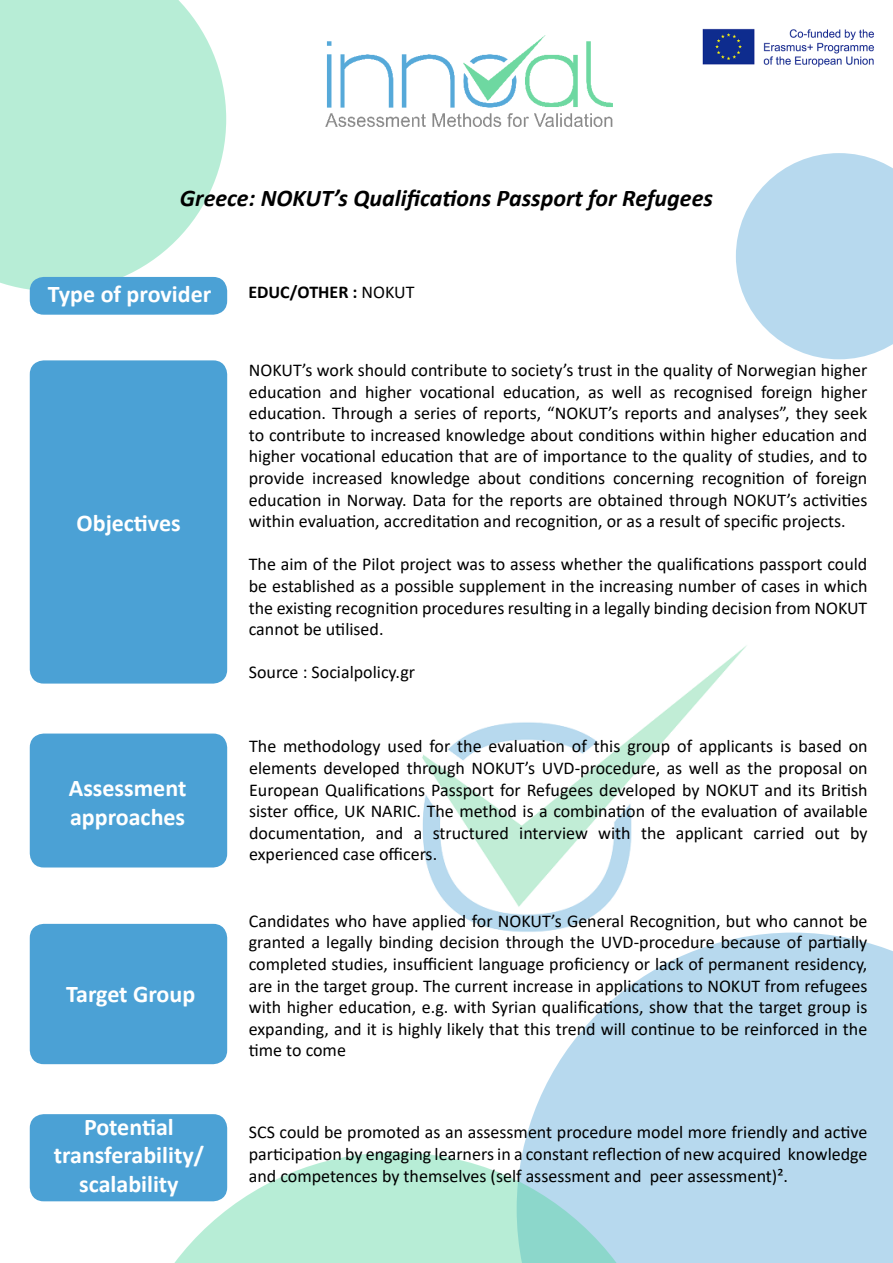
<style>
.page{position:relative;width:893px;height:1263px;background:#fff}
.page>*{position:absolute;margin:0;border:0;box-sizing:border-box;transform-origin:0 0}
.t1{font:700 24px/28.8px "Calibri";color:#fff}
.t2{font:italic 700 24px "Calibri";color:#000}
.t3{font:18px/21.6px "Calibri";color:#000;text-align:justify}
.t4{font:700 18px "Calibri";color:#000}
.s1{font-weight:400}
</style>
<div class="page">
<svg style="left:0;top:0;width:226px;height:291px;fill:#b7edd6"></svg>
<svg style="left:736px;top:153px;width:157px;height:206px"></svg>
<svg style="left:522px;top:932px;width:371px;height:331px;fill:#b7d9ee"></svg>
<svg style="left:119px;top:1152px;width:553px;height:111px;fill:#b7edd6"></svg>
<img style="left:422px;top:645px;width:327px;height:304px">
<img style="left:325px;top:35px;width:288px;height:92px">
<div style="left:30px;top:277px;width:197px;height:38px;background:#4ba1d5;border-radius:14px"></div>
<div style="left:30px;top:360px;width:197px;height:324px;background:#4ba1d5;border-radius:14px"></div>
<img style="left:702px;top:28px;width:172px;height:39px">
<div style="left:30px;top:733px;width:197px;height:134px;background:#4ba1d5;border-radius:14px"></div>
<div style="left:30px;top:924px;width:197px;height:140px;background:#4ba1d5;border-radius:14px"></div>
<div style="left:30px;top:1114px;width:197px;height:87px;background:#4ba1d5;border-radius:14px"></div>
<h1 class="t2" style="left:180px;top:181px;width:535px">Greece: NOKUT’s Qualifications Passport for Refugees</h1>
<h1 class="t1" style="left:48px;top:280px;width:165px">Type of provider</h1>
<h1 class="t1" style="left:77px;top:508px;width:106px">Objectives</h1>
<h1 class="t1" style="left:69px;top:773px;width:119px">Assessment approaches</h1>
<h1 class="t1" style="left:66px;top:979px;width:131px">Target Group</h1>
<h1 class="t1" style="left:54px;top:1112px;width:152px;text-align:center">Potential transferability/ scalability</h1>
<p class="t4" style="left:248px;top:279px;width:168px">EDUC/OTHER : <span class="s1">NOKUT</span></p>
<p class="t3" style="left:249px;top:359px;width:620px">NOKUT’s work should contribute to society’s trust in the quality of Norwegian higher education and higher vocational education, as well as recognised foreign higher education. Through a series of reports, “NOKUT’s reports and analyses”, they seek to contribute to increased knowledge about conditions within higher education and higher vocational education that are of importance to the quality of studies, and to provide increased knowledge about conditions concerning recognition of foreign education in Norway. Data for the reports are obtained through NOKUT’s activities within evaluation, accreditation and recognition, or as a result of specific projects.</p>
<p class="t3" style="left:249px;top:553px;width:620px">The aim of the Pilot project was to assess whether the qualifications passport could be established as a possible supplement in the increasing number of cases in which the existing recognition procedures resulting in a legally binding decision from NOKUT cannot be utilised.</p>
<p class="t3" style="left:249px;top:661px;width:168px">Source : Socialpolicy.gr</p>
<p class="t3" style="left:249px;top:735px;width:620px">The methodology used for the evaluation of this group of applicants is based on elements developed through NOKUT’s UVD-procedure, as well as the proposal on European Qualifications Passport for Refugees developed by NOKUT and its British sister office, UK NARIC. The method is a combination of the evaluation of available documentation, and a structured interview with the applicant carried out by experienced case officers.</p>
<p class="t3" style="left:249px;top:909px;width:620px">Candidates who have applied for NOKUT’s General Recognition, but who cannot be granted a legally binding decision through the UVD-procedure because of partially completed studies, insufficient language proficiency or lack of permanent residency, are in the target group. The current increase in applications to NOKUT from refugees with higher education, e.g. with Syrian qualifications, show that the target group is expanding, and it is highly likely that this trend will continue to be reinforced in the time to come</p>
<p class="t3" style="left:249px;top:1121px;width:620px">SCS could be promoted as an assessment procedure model more friendly and active participation by engaging learners in a constant reflection of new acquired knowledge and competences by themselves (self assessment and peer assessment)².</p>
</div>
